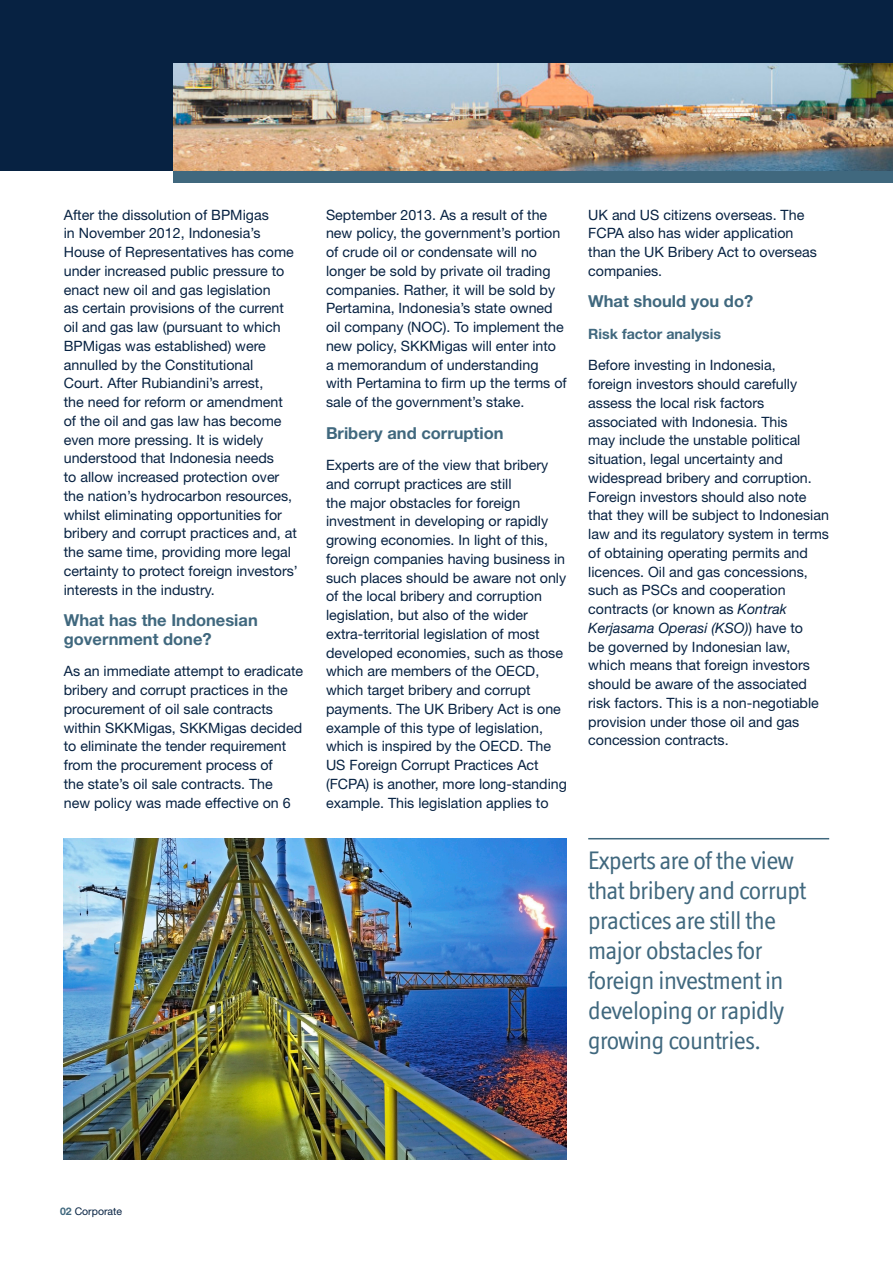
<style>
.page{position:relative;width:893px;height:1263px;background:#fff}
.page>*{position:absolute;margin:0;border:0;box-sizing:border-box;transform-origin:0 0}
.Body_Copy{font:25.5px/30px "Officina Display ITC";letter-spacing:-.02em;color:#40687e}
.Body_Copy-2{font:700 16.5px/18.8px "Helvetica Neue LT";color:#40687e}
.Body_Copy-3{font:14.25px/18.8px "Helvetica Neue LT";color:#072242}
.Body_Copy-4{font:700 14.25px "Helvetica Neue LT";color:#40687e}
.t1{font:10.5px "Helvetica Neue LT";color:#072242}
.s1{font-style:italic}
.s2{font-weight:700;color:#40687e}
</style>
<div class="page">
<div style="left:0;top:0;width:893px;height:170px;background:#072242"></div>
<div style="left:174px;top:170px;width:719px;height:13px;background:#40687e"></div>
<img style="left:174px;top:64px;width:719px;height:106px">
<img style="left:64px;top:838px;width:503px;height:322px">
<hr style="left:588px;top:838px;width:241px;height:1px;background:#40687e">
<p class="Body_Copy-3" style="left:64px;top:205px;width:236px">After the dissolution of BPMigas<br>in November 2012, Indonesia’s House of Representatives has come under increased public pressure to enact new oil and gas legislation<br>as certain provisions of the current oil and gas law (pursuant to which BPMigas was established) were annulled by the Constitutional<br>Court. After Rubiandini’s arrest,<br>the need for reform or amendment of the oil and gas law has become even more pressing. It is widely understood that Indonesia needs<br>to allow increased protection over the nation’s hydrocarbon resources, whilst eliminating opportunities for bribery and corrupt practices and, at the same time, providing more legal certainty to protect foreign investors’ interests in the industry.</p>
<p class="Body_Copy-2" style="left:64px;top:610px;width:196px">What has the Indonesian government done?</p>
<p class="Body_Copy-3" style="left:64px;top:662px;width:241px">As an immediate attempt to eradicate bribery and corrupt practices in the procurement of oil sale contracts within SKKMigas, SKKMigas decided to eliminate the tender requirement from the procurement process of<br>the state’s oil sale contracts. The<br>new policy was made effective on 6</p>
<p class="Body_Copy-3" style="left:326px;top:205px;width:242px">September 2013. As a result of the new policy, the government’s portion of crude oil or condensate will no longer be sold by private oil trading companies. Rather, it will be sold by Pertamina, Indonesia’s state owned oil company (NOC). To implement the new policy, SKKMigas will enter into a memorandum of understanding with Pertamina to firm up the terms of sale of the government’s stake.</p>
<p class="Body_Copy-2" style="left:326px;top:423px;width:179px">Bribery and corruption</p>
<p class="Body_Copy-3" style="left:326px;top:455px;width:242px">Experts are of the view that bribery and corrupt practices are still<br>the major obstacles for foreign investment in developing or rapidly growing economies. In light of this, foreign companies having business in such places should be aware not only of the local bribery and corruption legislation, but also of the wider extra-territorial legislation of most developed economies, such as those which are members of the OECD, which target bribery and corrupt payments. The UK Bribery Act is one example of this type of legislation, which is inspired by the OECD. The US Foreign Corrupt Practices Act (FCPA) is another, more long-standing example. This legislation applies to</p>
<p class="Body_Copy-3" style="left:588px;top:205px;width:230px">UK and US citizens overseas. The<br>FCPA also has wider application than the UK Bribery Act to overseas companies.</p>
<p class="Body_Copy-2" style="left:588px;top:292px;width:167px">What should you do?</p>
<p class="Body_Copy-4" style="left:588px;top:325px;width:134px">Risk factor analysis</p>
<p class="Body_Copy-3" style="left:588px;top:356px;width:242px">Before investing in Indonesia,<br>foreign investors should carefully assess the local risk factors associated with Indonesia. This<br>may include the unstable political situation, legal uncertainty and widespread bribery and corruption.<br>Foreign investors should also note that they will be subject to Indonesian law and its regulatory system in terms of obtaining operating permits and licences. Oil and gas concessions, such as PSCs and cooperation contracts (or known as <span class="s1">Kontrak Kerjasama Operasi (KSO)</span>) have to<br>be governed by Indonesian law, which means that foreign investors should be aware of the associated risk factors. This is a non-negotiable provision under those oil and gas concession contracts.</p>
<p class="Body_Copy" style="left:588px;top:845px;width:220px">Experts are of the view that bribery and corrupt practices are still the major obstacles for foreign investment in developing or rapidly growing countries.</p>
<p class="t1" style="left:60px;top:1205px;width:64px"><span class="s2">02</span> Corporate</p>
</div>
